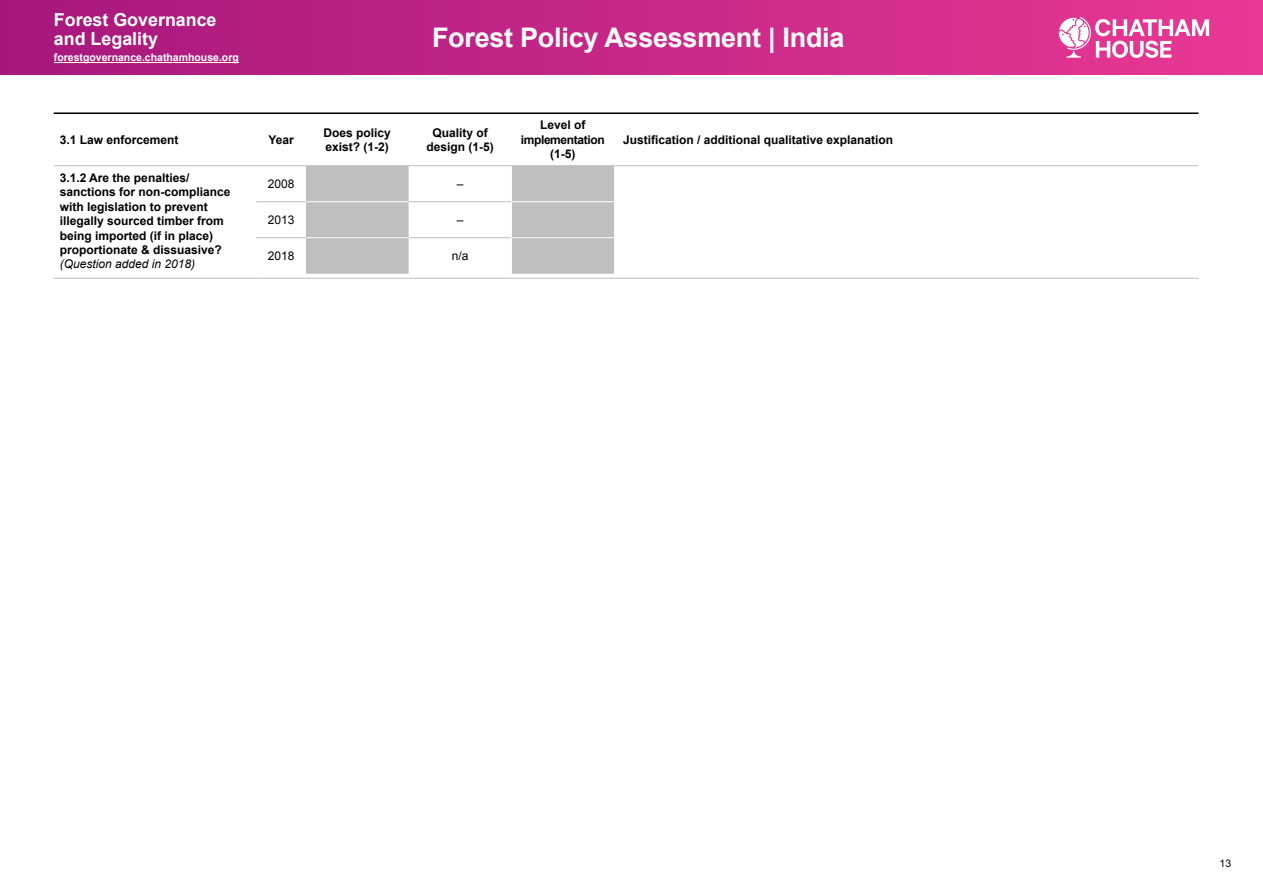
<style>
.page{position:relative;width:1263px;height:893px;background:#fff}
.page>*{position:absolute;margin:0;border:0;box-sizing:border-box;transform-origin:0 0}
.t1{font:700 27px "Arial";letter-spacing:-.01em;color:#fff}
.t2{font:700 17.85px/19.2px "Arial";color:#fff}
.t3{font:700 12px/14.4px "Arial";color:#000}
.t4{font:700 12px/14.4px "Arial";letter-spacing:-.03em;color:#000;text-align:center}
.t5{font:italic 12px "Arial";color:#000}
.t6{font:12px "Arial";color:#000}
.t7{font:700 10.5px "Arial";color:#fff}
.t8{font:10.5px "Arial";color:#000}
</style>
<div class="page">
<div style="left:0;top:0;width:1263px;height:75px;background:linear-gradient(to right,#a6177c,#e83994)"></div>
<hr style="left:54px;top:62px;width:185px;height:1px;background:#fff">
<svg style="left:1059px;top:17px;width:150px;height:41px"></svg>
<svg style="left:306px;top:166px;width:308px;height:108px"></svg>
<hr style="left:54px;top:278px;width:202px;height:1px;background:#bfbfbf">
<hr style="left:614px;top:278px;width:585px;height:1px;background:#bfbfbf">
<hr style="left:256px;top:201px;width:50px;height:1px;background:#bfbfbf">
<hr style="left:256px;top:237px;width:50px;height:1px;background:#bfbfbf">
<hr style="left:256px;top:278px;width:50px;height:1px;background:#bfbfbf">
<hr style="left:306px;top:278px;width:103px;height:1px;background:#bfbfbf">
<hr style="left:409px;top:278px;width:102px;height:1px;background:#bfbfbf">
<hr style="left:511px;top:278px;width:103px;height:1px;background:#bfbfbf">
<hr style="left:54px;top:165px;width:202px;height:1px;background:#bfbfbf">
<hr style="left:256px;top:165px;width:50px;height:1px;background:#bfbfbf">
<hr style="left:306px;top:165px;width:103px;height:1px;background:#bfbfbf">
<hr style="left:409px;top:165px;width:102px;height:1px;background:#bfbfbf">
<hr style="left:614px;top:165px;width:585px;height:1px;background:#bfbfbf">
<hr style="left:511px;top:165px;width:103px;height:1px;background:#bfbfbf">
<hr style="left:409px;top:201px;width:102px;height:1px;background:#bfbfbf">
<hr style="left:409px;top:237px;width:102px;height:1px;background:#bfbfbf">
<hr style="left:306px;top:201px;width:103px;height:1px;background:#fff">
<hr style="left:306px;top:237px;width:103px;height:1px;background:#fff">
<hr style="left:511px;top:201px;width:103px;height:1px;background:#fff">
<hr style="left:511px;top:237px;width:103px;height:1px;background:#fff">
<hr style="left:614px;top:113px;width:585px;height:1px;background:#bfbfbf">
<hr style="left:511px;top:166px;width:1px;height:35px;background:#fff">
<hr style="left:511px;top:202px;width:1px;height:35px;background:#fff">
<hr style="left:511px;top:238px;width:1px;height:36px;background:#fff">
<hr style="left:54px;top:113px;width:1144px;height:1px;background:#000">
<h2 class="t2" style="left:54px;top:10px;width:164px">Forest Governance and Legality</h2>
<p class="t7" style="left:54px;top:51px;width:186px">forestgovernance.chathamhouse.org</p>
<h1 class="t1" style="left:432px;top:20px;width:414px">Forest Policy Assessment | India</h1>
<p class="t3" style="left:60px;top:133px;width:120px">3.1 Law enforcement</p>
<p class="t3" style="left:268px;top:133px;width:27px">Year</p>
<p class="t3" style="left:324px;top:126px;width:69px">Does policy exist? (1-2)</p>
<p class="t3" style="left:426px;top:126px;width:69px;text-align:center">Quality of design (1-5)</p>
<p class="t4" style="left:521px;top:118px;width:85px">Level of implementation (1-5)</p>
<p class="t3" style="left:60px;top:171px;width:172px">3.1.2 Are the penalties/ sanctions for non-compliance with legislation to prevent illegally sourced timber from being imported (if in place) proportionate &amp; dissuasive?</p>
<p class="t5" style="left:60px;top:256px;width:137px">(Question added in 2018)</p>
<p class="t6" style="left:268px;top:176px;width:28px">2008</p>
<p class="t6" style="left:457px;top:176px;width:8px">–</p>
<p class="t6" style="left:268px;top:212px;width:28px">2013</p>
<p class="t6" style="left:457px;top:212px;width:8px">–</p>
<p class="t6" style="left:268px;top:248px;width:28px">2018</p>
<p class="t6" style="left:452px;top:248px;width:18px">n/a</p>
<p class="t3" style="left:623px;top:133px;width:272px">Justification / additional qualitative explanation</p>
<p class="t8" style="left:1219px;top:856px;width:13px">13</p>
</div>
